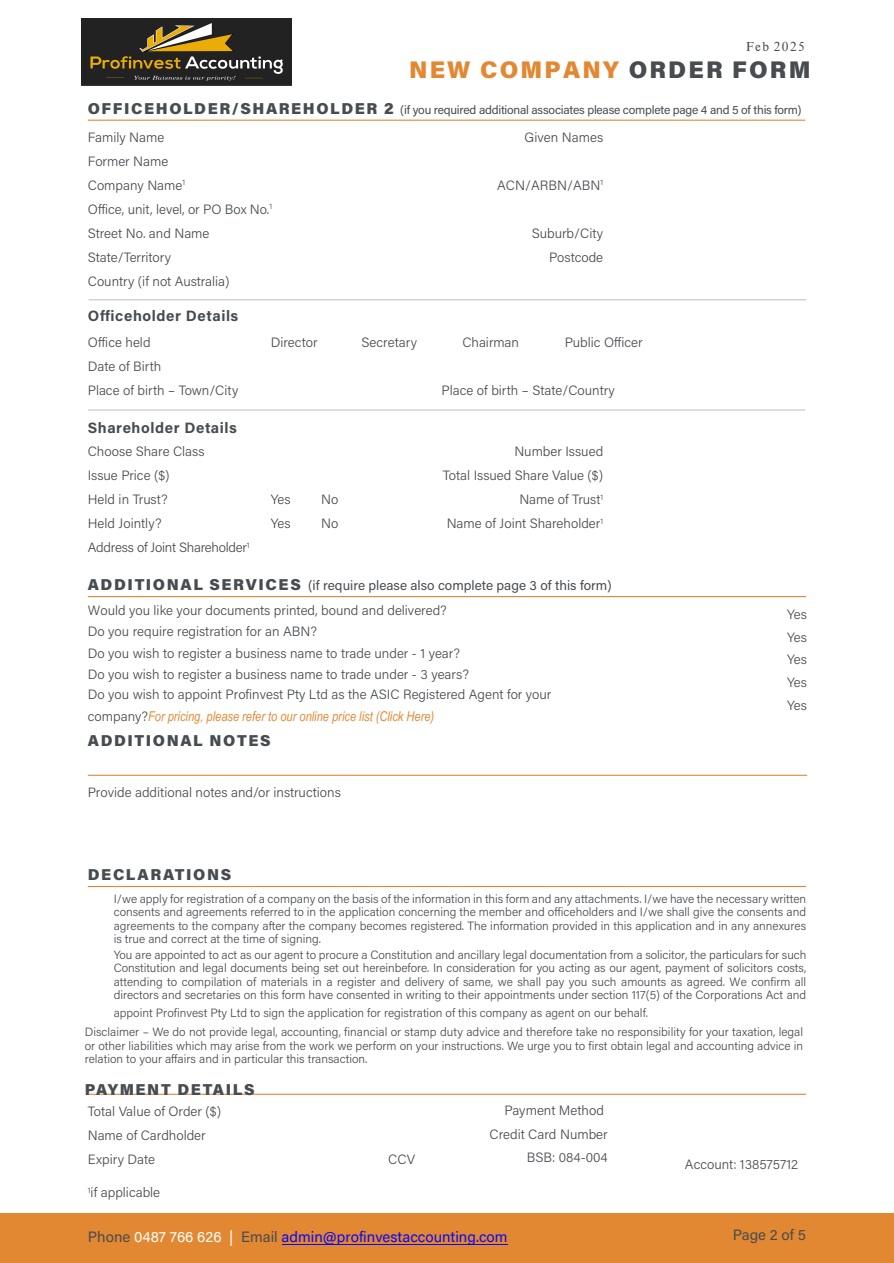
<style>
.page{position:relative;width:894px;height:1263px;background:#fff}
.page>*{position:absolute;margin:0;border:0;box-sizing:border-box;transform-origin:0 0}
.t1{font:900 24px "Acumin Pro";letter-spacing:.09em;color:#e38832}
.t2{font:900 15.75px "Acumin Pro";letter-spacing:.1em;color:#474c51}
.t3{font:15px "Acumin Pro";color:#0a0af4}
.t4{font:700 15px "Acumin Pro";letter-spacing:.04em;color:#474c51}
.t5{font:15px "Acumin Pro";color:#474c51}
.t6{font:300 13.5px/24px "Acumin Pro";color:#474c51}
.t7{font:13.5px "Acumin Pro";color:#474c51}
.t8{font:italic 13.5px "Arial Narrow";color:#e38935}
.t9{font:300 13.5px "Acumin Pro";letter-spacing:-.02em;color:#474c51}
.t10{font:13.5px "Nimbus Rom D";color:#474c51}
.t11{font:300 12px/13.5px "Acumin Pro";color:#474c51;text-align:justify}
.t12{font:12px "Acumin Pro";letter-spacing:-.02em;color:#474c51}
.s1{font-family:"Times New Roman"}
.s2{color:#474c51}
.s3{font-weight:900;font-size:15.75px}
.s4{font-family:"Acumin Pro";font-weight:300;font-style:normal;color:#474c51}
.s5{color:#fff}
</style>
<div class="page">
<div style="left:0;top:1213px;width:893px;height:50px;background:#e38832"></div>
<hr style="left:88px;top:886px;width:717px;height:1px;background:#e38832">
<hr style="left:88px;top:1093px;width:717px;height:1px;background:#e38832">
<hr style="left:88px;top:596px;width:717px;height:1px;background:#e38832">
<hr style="left:88px;top:120px;width:717px;height:1px;background:#e38832">
<hr style="left:88px;top:409px;width:717px;height:2px;background:#474c51">
<hr style="left:89px;top:299px;width:716px;height:1px;background:#474c51">
<hr style="left:88px;top:774px;width:718px;height:2px;background:#e38832">
<img style="left:81px;top:18px;width:210px;height:68px">
<hr style="left:281px;top:1243px;width:226px;height:1px;background:#0a0af4">
<p class="t10" style="left:745px;top:37px;width:60px">Feb <span class="s1">202</span>5</p>
<h1 class="t1" style="left:409px;top:53px;width:403px">NEW COMPANY <span class="s2">ORDER FORM</span></h1>
<p class="t12" style="left:88px;top:101px;width:715px"><span class="s3">OFFICEHOLDER/SHAREHOLDER 2</span> (if you required additional associates please complete page 4 and 5 of this form)</p>
<p class="t6" style="left:88px;top:125px;width:78px">Family Name</p>
<p class="t6" style="left:524px;top:125px;width:80px">Given Names</p>
<p class="t6" style="left:88px;top:149px;width:82px">Former Name</p>
<p class="t6" style="left:497px;top:173px;width:107px">ACN/ARBN/ABN<sup>1</sup></p>
<p class="t6" style="left:88px;top:197px;width:186px">Office, unit, level, or PO Box No.<sup>1<br></sup>Street No. and Name<br>State/Territory</p>
<p class="t6" style="left:88px;top:173px;width:99px">Company Name<sup>1</sup></p>
<p class="t6" style="left:531px;top:221px;width:73px">Suburb/City</p>
<p class="t6" style="left:549px;top:245px;width:56px">Postcode</p>
<p class="t6" style="left:88px;top:269px;width:143px">Country (if not Australia)</p>
<p class="t4" style="left:88px;top:305px;width:152px">Officeholder Details</p>
<p class="t6" style="left:88px;top:330px;width:152px">Office held<br>Date of Birth<br>Place of birth – Town/City</p>
<p class="t4" style="left:88px;top:417px;width:151px">Shareholder Details</p>
<p class="t6" style="left:270px;top:330px;width:48px">Director</p>
<p class="t6" style="left:361px;top:330px;width:57px">Secretary</p>
<p class="t6" style="left:462px;top:330px;width:58px">Chairman</p>
<p class="t6" style="left:564px;top:330px;width:79px">Public Officer</p>
<p class="t6" style="left:441px;top:378px;width:175px">Place of birth – State/Country</p>
<p class="t6" style="left:88px;top:439px;width:118px">Choose Share Class</p>
<p class="t6" style="left:514px;top:439px;width:90px">Number Issued</p>
<p class="t6" style="left:88px;top:463px;width:83px">Issue Price ($)</p>
<p class="t6" style="left:442px;top:463px;width:162px">Total Issued Share Value ($)</p>
<p class="t6" style="left:88px;top:487px;width:81px">Held in Trust?</p>
<p class="t6" style="left:519px;top:487px;width:85px">Name of Trust<sup>1</sup></p>
<p class="t6" style="left:88px;top:511px;width:75px">Held Jointly?</p>
<p class="t6" style="left:446px;top:511px;width:158px">Name of Joint Shareholder<sup>1</sup></p>
<p class="t9" style="left:88px;top:538px;width:163px">Address of Joint Shareholder<sup>1</sup></p>
<p class="t6" style="left:271px;top:487px;width:21px">Yes</p>
<p class="t6" style="left:321px;top:487px;width:19px">No</p>
<p class="t6" style="left:271px;top:511px;width:21px">Yes</p>
<p class="t6" style="left:321px;top:511px;width:19px">No</p>
<p class="t7" style="left:88px;top:576px;width:525px"><span class="s3">ADDITIONAL SERVICES</span> (if require please also complete page 3 of this form)</p>
<p class="t6" style="left:88px;top:599px;width:465px;line-height:21px">Would you like your documents printed, bound and delivered?<br>Do you require registration for an ABN?<br>Do you wish to register a business name to trade under - 1 year?<br>Do you wish to register a business name to trade under - 3 years?<br>Do you wish to appoint Profinvest Pty Ltd as the ASIC Registered Agent for your</p>
<p class="t8" style="left:88px;top:708px;width:348px"><span class="s4">company?</span>For pricing, please refer to our online price list (Click Here)</p>
<h2 class="t2" style="left:88px;top:729px;width:184px">ADDITIONAL NOTES</h2>
<p class="t6" style="left:88px;top:779px;width:254px">Provide additional notes and/or instructions</p>
<h2 class="t2" style="left:88px;top:863px;width:145px">DECLARATIONS</h2>
<p class="t6" style="left:786px;top:603px;width:21px;line-height:22.6px;text-align:justify">Yes Yes Yes Yes Yes</p>
<p class="t11" style="left:114px;top:891px;width:693px">I/we apply for registration of a company on the basis of the information in this form and any attachments. I/we have the necessary written consents and agreements referred to in the application concerning the member and officeholders and I/we shall give the consents and agreements to the company after the company becomes registered. The information provided in this application and in any annexures is true and correct at the time of signing.</p>
<p class="t11" style="left:114px;top:947px;width:694px">You are appointed to act as our agent to procure a Constitution and ancillary legal documentation from a solicitor, the particulars for such Constitution and legal documents being set out hereinbefore. In consideration for you acting as our agent, payment of solicitors costs, attending to compilation of materials in a register and delivery of same, we shall pay you such amounts as agreed. We confirm all directors and secretaries on this form have consented in writing to their appointments under section 117(5) of the Corporations Act and</p>
<p class="t11" style="left:114px;top:1005px;width:535px">appoint Profinvest Pty Ltd to sign the application for registration of this company as agent on our behalf.</p>
<p class="t11" style="left:85px;top:1024px;width:719px">Disclaimer – We do not provide legal, accounting, financial or stamp duty advice and therefore take no responsibility for your taxation, legal or other liabilities which may arise from the work we perform on your instructions. We urge you to first obtain legal and accounting advice in relation to your affairs and in particular this transaction.</p>
<h2 class="t2" style="left:85px;top:1078px;width:171px">PAYMENT DETAILS</h2>
<p class="t6" style="left:88px;top:1098px;width:135px">Total Value of Order ($)<br>Name of Cardholder</p>
<p class="t6" style="left:489px;top:1098px;width:120px;line-height:23.5px;text-align:right">Payment Method<br>Credit Card Number</p>
<p class="t6" style="left:88px;top:1146px;width:69px">Expiry Date</p>
<p class="t6" style="left:388px;top:1146px;width:29px">CCV</p>
<p class="t6" style="left:526px;top:1144px;width:82px">BSB: 084-004</p>
<p class="t6" style="left:88px;top:1180px;width:74px"><sup>1</sup>if applicable</p>
<p class="t3" style="left:88px;top:1225px;width:421px"><span class="s2">Phone</span> <span class="s5">0487 766 626 |</span> <span class="s2">Email</span> admin@profinvestaccounting.com</p>
<p class="t6" style="left:684px;top:1151px;width:115px">Account: 138575712</p>
<p class="t5" style="left:732px;top:1224px;width:75px">Page 2 of 5</p>
</div>
